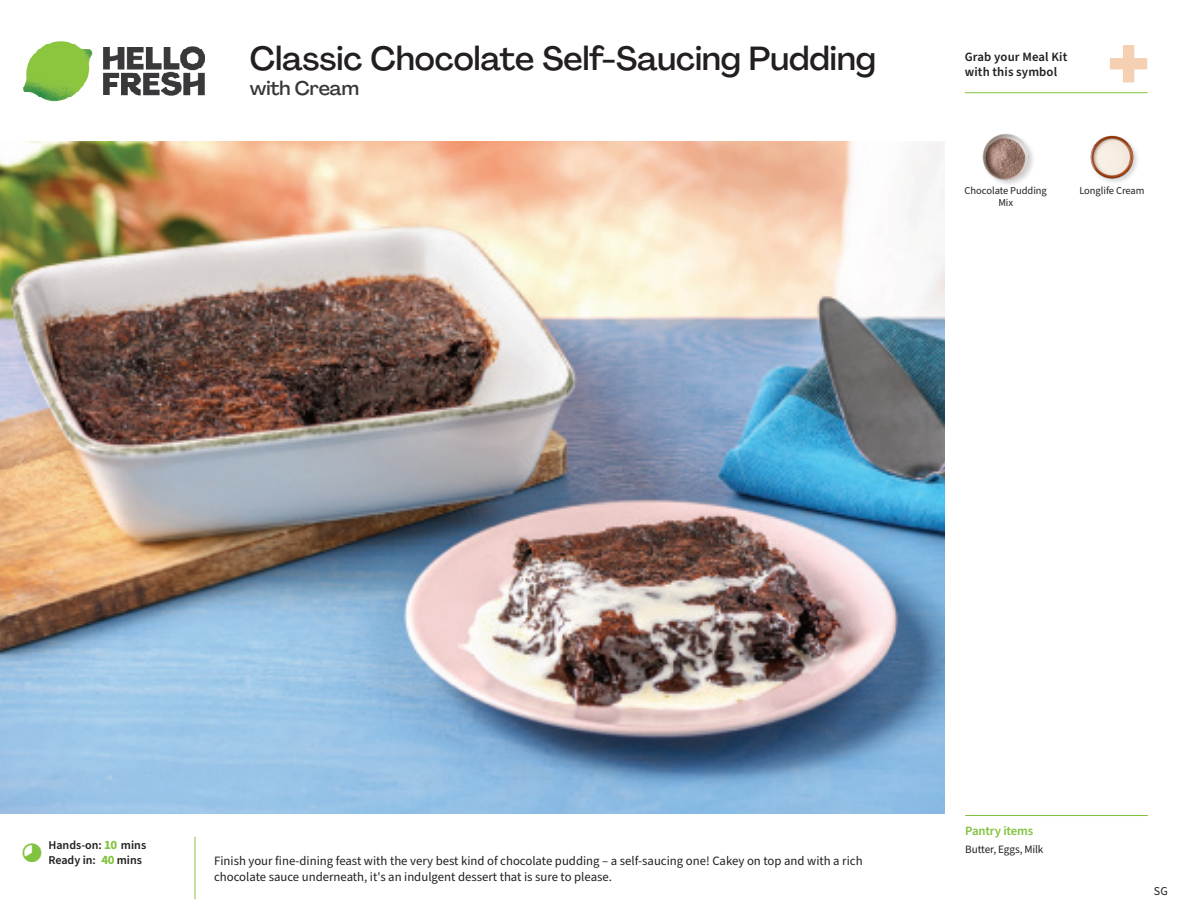
<style>
.page{position:relative;width:1188px;height:918px;background:#fff}
.page>*{position:absolute;margin:0;border:0;box-sizing:border-box;transform-origin:0 0}
._15_Titel_UK{font:500 33px "Agrandir";color:#231f20}
._15_Titel_UK-2{font:500 19.5px "Agrandir";letter-spacing:-.01em;color:#383839}
._16_StepsText_OLD{font:12.75px "Source Sans Pro";color:#231f20}
.t1{font:600 12.75px/15px "Source Sans Pro";letter-spacing:.01em;color:#231f20}
._04_Headers_Front{font:600 12.75px "Source Sans Pro";letter-spacing:-.01em;color:#81c340}
._04_Intro{font:600 12px "Source Sans Pro";color:#231f20}
.t2{font:12px "Source Sans Pro";color:#231f20}
._05_Pantry{font:11.25px "Source Sans Pro";letter-spacing:-.01em;color:#231f20}
._18_FRONT_ingredient{font:10.5px "Source Sans Pro";letter-spacing:-.005em;color:#231f20}
.s1{font-weight:700;font-size:12.75px;color:#81c340}
</style>
<div class="page">
<img style="left:23px;top:41px;width:182px;height:61px">
<img style="left:0;top:142px;width:945px;height:672px">
<div style="left:981px;top:133px;width:55px;height:54px;background:#231f20;opacity:.2"></div>
<img style="left:983px;top:134px;width:46px;height:46px">
<img style="left:1090px;top:135px;width:47px;height:48px">
<hr style="left:965px;top:92px;width:183px;height:1px;background:#81c340">
<hr style="left:965px;top:815px;width:183px;height:1px;background:#81c340">
<svg style="left:1110px;top:45px;width:38px;height:38px"></svg>
<p class="_15_Titel_UK" style="left:250px;top:38px;width:628px">Classic Chocolate Self-Saucing Pudding</p>
<p class="_15_Titel_UK-2" style="left:250px;top:76px;width:111px">with Cream</p>
<p class="t1" style="left:965px;top:50px;width:104px">Grab your Meal Kit with this symbol</p>
<p class="_18_FRONT_ingredient" style="left:965px;top:183px;width:84px">Chocolate Pudding</p>
<p class="_18_FRONT_ingredient" style="left:1079px;top:183px;width:67px">Longlife Cream</p>
<p class="_18_FRONT_ingredient" style="left:998px;top:195px;width:16px">Mix</p>
<p class="_04_Intro" style="left:48px;top:837px;width:99px">Hands-on: <span class="s1">10</span> mins</p>
<p class="_04_Intro" style="left:48px;top:852px;width:95px">Ready in: <span class="s1">40</span> mins</p>
<p class="_16_StepsText_OLD" style="left:214px;top:852px;width:650px">Finish your fine-dining feast with the very best kind of chocolate pudding – a self-saucing one! Cakey on top and with a rich</p>
<p class="_16_StepsText_OLD" style="left:214px;top:868px;width:399px">chocolate sauce underneath, it's an indulgent dessert that is sure to please.</p>
<p class="_04_Headers_Front" style="left:965px;top:822px;width:70px">Pantry items</p>
<p class="_05_Pantry" style="left:965px;top:842px;width:80px">Butter, Eggs, Milk</p>
<p class="t2" style="left:1154px;top:883px;width:16px">SG</p>
</div>
